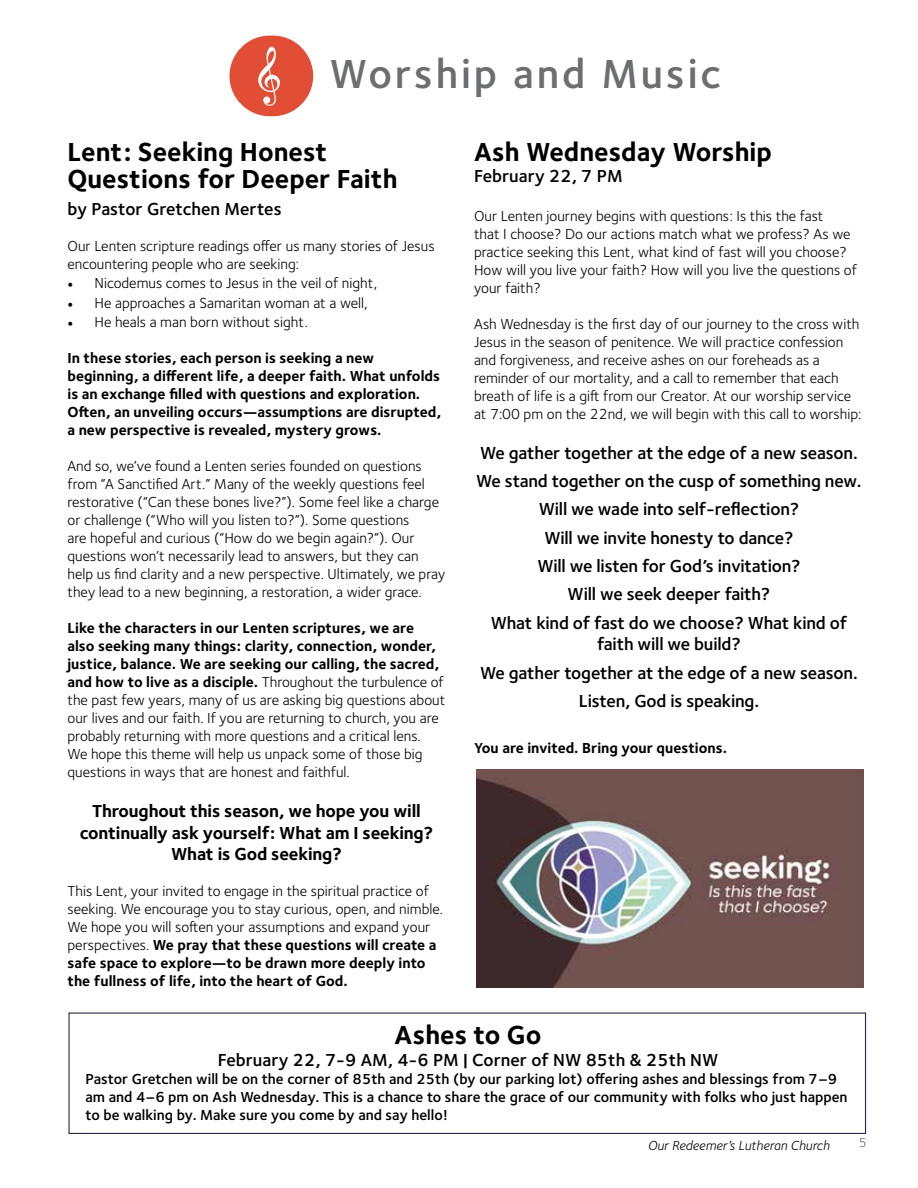
<style>
.page{position:relative;width:918px;height:1188px;background:#fff}
.page>*{position:absolute;margin:0;border:0;box-sizing:border-box;transform-origin:0 0}
.t1{font:600 42px "Foundry Sterling";letter-spacing:.07em;color:#6d6e71}
.t2{font:700 27px/27px "Foundry Sterling";color:#000}
.t3{font:600 18px/28.3px "Foundry Sterling";letter-spacing:-.01em;color:#000;text-align:center}
.t4{font:700 18px/21.6px "Foundry Sterling";letter-spacing:-.01em;color:#000;text-align:center}
.t5{font:15px/18px "Foundry Sterling";color:#000}
.t6{font:700 15px/18px "Foundry Sterling";color:#000}
.t7{font:600 15px/18px "Foundry Sterling";color:#000}
.t8{font:italic 13.5px "Foundry Sterling";color:#000}
.t9{font:13.5px "Foundry Sterling";color:#6d6e71}
.s1{font-family:"Minion Pro"}
.s2{font-weight:700}
</style>
<div class="page">
<div style="left:230px;top:36px;width:83px;height:80px;background:#e14d35;border-radius:40px"></div>
<svg style="left:258px;top:46px;width:22px;height:60px"></svg>
<img style="left:477px;top:770px;width:387px;height:218px">
<div style="left:68px;top:1012px;width:798px;height:122px;border:1px solid #2e2a43"></div>
<h1 class="t1" style="left:329px;top:49px;width:393px">Worship and Music</h1>
<h2 class="t2" style="left:68px;top:140px;width:332px">Lent: Seeking Honest<br>Questions for Deeper Faith</h2>
<p class="t3" style="left:68px;top:195px;width:216px">by Pastor Gretchen Mertes</p>
<p class="t5" style="left:68px;top:237px;width:369px">Our Lenten scripture readings offer us many stories of Jesus encountering people who are seeking:</p>
<p class="t5" style="left:68px;top:275px;width:311px"><span class="s1">•</span> Nicodemus comes to Jesus in the veil of night,</p>
<p class="t5" style="left:68px;top:294px;width:302px"><span class="s1">•</span> He approaches a Samaritan woman at a well,</p>
<p class="t5" style="left:68px;top:314px;width:242px"><span class="s1">•</span> He heals a man born without sight.</p>
<p class="t6" style="left:68px;top:350px;width:375px">In these stories, each person is seeking a new beginning, a different life, a deeper faith. What unfolds is an exchange filled with questions and exploration.<br>Often, an unveiling occurs—assumptions are disrupted, a new perspective is revealed, mystery grows.</p>
<p class="t5" style="left:68px;top:458px;width:379px">And so, we’ve found a Lenten series founded on questions from “A Sanctified Art.” Many of the weekly questions feel restorative (“Can these bones live?”). Some feel like a charge or challenge (“Who will you listen to?”). Some questions<br>are hopeful and curious (“How do we begin again?”). Our questions won’t necessarily lead to answers, but they can help us find clarity and a new perspective. Ultimately, we pray they lead to a new beginning, a restoration, a wider grace.</p>
<p class="t5" style="left:68px;top:620px;width:379px"><span class="s2">Like the characters in our Lenten scriptures, we are<br>also seeking many things: clarity, connection, wonder, justice, balance. We are seeking our calling, the sacred, and how to live as a disciple.</span> Throughout the turbulence of the past few years, many of us are asking big questions about our lives and our faith. If you are returning to church, you are probably returning with more questions and a critical lens.<br>We hope this theme will help us unpack some of those big questions in ways that are honest and faithful.</p>
<p class="t4" style="left:80px;top:801px;width:355px">Throughout this season, we hope you will continually ask yourself: What am I seeking?<br>What is God seeking?</p>
<p class="t5" style="left:68px;top:882px;width:377px">This Lent, your invited to engage in the spiritual practice of seeking. We encourage you to stay curious, open, and nimble.<br>We hope you will soften your assumptions and expand your perspectives. <span class="s2">We pray that these questions will create a safe space to explore—to be drawn more deeply into the fullness of life, into the heart of God.</span></p>
<h2 class="t2" style="left:474px;top:140px;width:299px">Ash Wednesday Worship</h2>
<p class="t3" style="left:474px;top:162px;width:150px">February 22, 7 PM</p>
<p class="t5" style="left:474px;top:207px;width:384px">Our Lenten journey begins with questions: Is this the fast<br>that I choose? Do our actions match what we profess? As we practice seeking this Lent, what kind of fast will you choose?<br>How will you live your faith? How will you live the questions of your faith?</p>
<p class="t5" style="left:474px;top:315px;width:389px">Ash Wednesday is the first day of our journey to the cross with Jesus in the season of penitence. We will practice confession and forgiveness, and receive ashes on our foreheads as a reminder of our mortality, and a call to remember that each breath of life is a gift from our Creator. At our worship service at 7:00 pm on the 22nd, we will begin with this call to worship:</p>
<p class="t3" style="left:476px;top:439px;width:387px">We gather together at the edge of a new season.<br>We stand together on the cusp of something new.<br>Will we wade into self-reflection?<br>Will we invite honesty to dance?<br>Will we listen for God’s invitation?<br>Will we seek deeper faith?<br>What kind of fast do we choose? What kind of</p>
<p class="t3" style="left:480px;top:631px;width:379px">faith will we build?<br>We gather together at the edge of a new season.<br>Listen, God is speaking.</p>
<p class="t6" style="left:474px;top:740px;width:254px">You are invited. Bring your questions.</p>
<h2 class="t2" style="left:395px;top:1023px;width:148px">Ashes to Go</h2>
<p class="t3" style="left:218px;top:1046px;width:502px">February 22, 7-9 AM, 4-6 PM | Corner of NW 85th &amp; 25th NW</p>
<p class="t7" style="left:86px;top:1070px;width:764px">Pastor Gretchen will be on the corner of 85th and 25th (by our parking lot) offering ashes and blessings from 7–9 am and 4–6 pm on Ash Wednesday. This is a chance to share the grace of our community with folks who just happen to be walking by. Make sure you come by and say hello!</p>
<p class="t8" style="left:648px;top:1138px;width:183px">Our Redeemer’s Lutheran Church</p>
<p class="t9" style="left:859px;top:1135px;width:10px">5</p>
</div>
